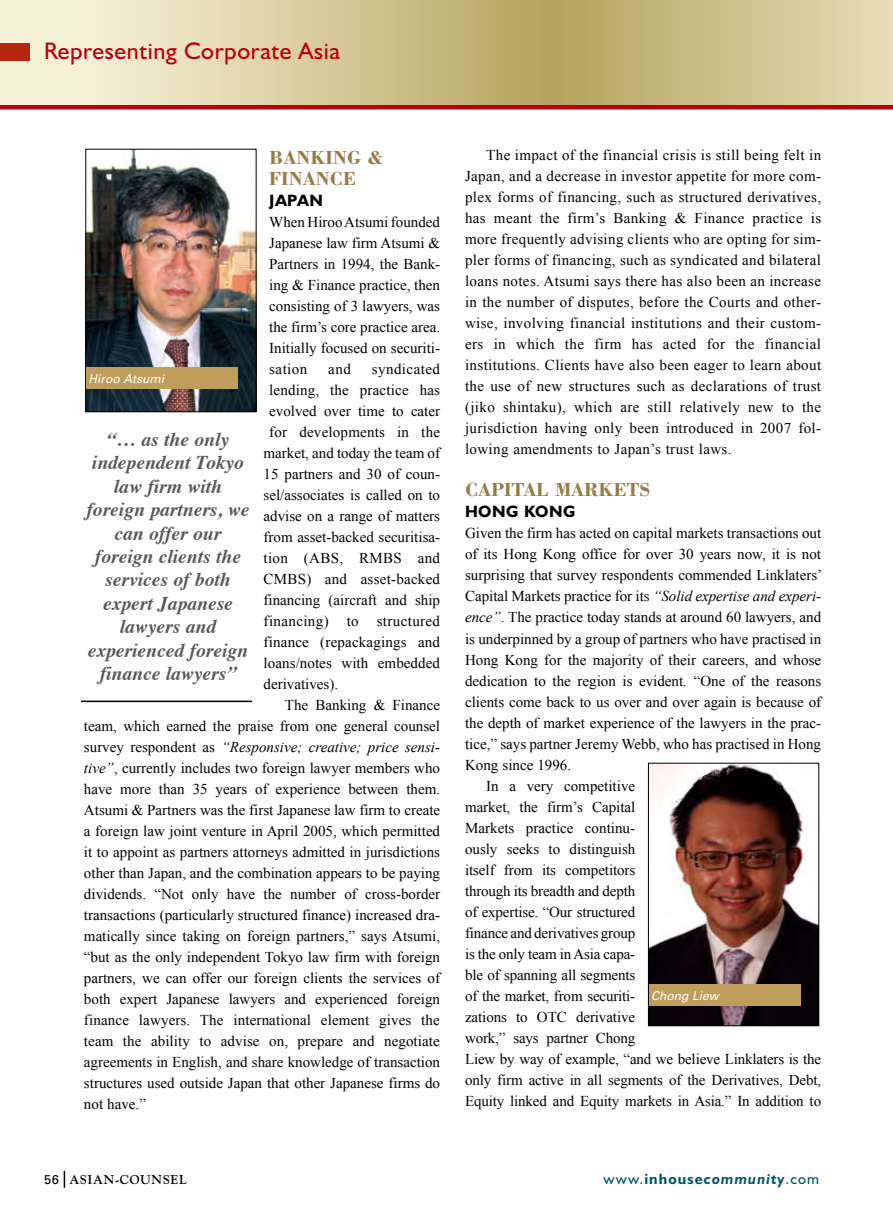
<style>
.page{position:relative;width:893px;height:1212px;background:#fff}
.page>*{position:absolute;margin:0;border:0;box-sizing:border-box;transform-origin:0 0}
.t1{font:24px "Humanist 521 BT";letter-spacing:.025em;color:#ba000e}
.t2{font:italic 700 19.5px/23.4px "Times";color:#595857;text-align:center}
.t3{font:700 19.5px/21px "Bodoni";color:#967b46}
.t4{font:700 16.5px "Humanist 521 BT";letter-spacing:.025em;color:#000}
.t5{font:15px/21px "Times New Roman";color:#000;text-align:justify}
.t6{font:italic 15px "Times New Roman";color:#000}
.t7{font:italic 700 15px "Humanist 521 BT";letter-spacing:.075em;color:#00536a}
.t8{font:15px "Times New Roman";letter-spacing:.025em;color:#000}
.t9{font:15px "Times New Roman";letter-spacing:.02em;color:#000}
.t10{font:15px "Times New Roman";letter-spacing:.03em;color:#000}
.t11{font:700 12.75px "Goudy";letter-spacing:.05em;color:#000}
.t12{font:italic 12px "Univers";color:#fff}
.s1{font-style:normal}
.s2{font-style:italic}
.s3{font-family:"Univers";font-weight:400}
.s4{font-weight:400;font-style:normal}
</style>
<div class="page">
<svg style="left:0;top:0;width:893px;height:110px"></svg>
<div style="left:0;top:43px;width:30px;height:18px;background:#b7270f"></div>
<svg style="left:64px;top:1171px;width:1px;height:17px"></svg>
<img style="left:650px;top:765px;width:167px;height:259px">
<div style="left:648px;top:763px;width:171px;height:263px;border:1px solid #000"></div>
<div style="left:649px;top:984px;width:151px;height:22px;background:#bf9d5a"></div>
<img style="left:87px;top:151px;width:167px;height:259px">
<div style="left:85px;top:149px;width:171px;height:263px;border:1px solid #000"></div>
<div style="left:86px;top:367px;width:152px;height:21px;background:#bf9d5a"></div>
<hr style="left:81px;top:701px;width:171px;height:1px;background:#000">
<h1 class="t1" style="left:44px;top:36px;width:297px">Representing Corporate Asia</h1>
<h2 class="t3" style="left:269px;top:146px;width:115px">BANKING &amp;<br>FINANCE</h2>
<p class="t4" style="left:269px;top:190px;width:55px">JAPAN</p>
<p class="t5" style="left:269px;top:211px;width:172px">When Hiroo Atsumi founded Japanese law firm Atsumi &amp; Partners in 1994, the Bank&shy;ing &amp; Finance practice, then consisting of 3 lawyers, was the firm’s core practice area.<br>Initially focused on securiti&shy;sation</p>
<p class="t5" style="left:328px;top:358px;width:24px">and</p>
<p class="t10" style="left:372px;top:360px;width:70px">syndicated</p>
<p class="t5" style="left:269px;top:379px;width:172px">lending, the practice has</p>
<p class="t5" style="left:269px;top:400px;width:172px">evolved over time to cater</p>
<p class="t5" style="left:269px;top:421px;width:172px">for developments in the</p>
<p class="t5" style="left:264px;top:442px;width:178px">market, and today the team of</p>
<p class="t5" style="left:264px;top:463px;width:178px">15 partners and 30 of coun-</p>
<p class="t5" style="left:264px;top:484px;width:178px">sel/associates is called on to</p>
<p class="t5" style="left:264px;top:505px;width:178px">advise on a range of matters</p>
<p class="t5" style="left:264px;top:526px;width:178px">from asset-backed securitisa-</p>
<p class="t9" style="left:264px;top:549px;width:178px">tion (ABS, RMBS and</p>
<p class="t5" style="left:264px;top:568px;width:178px">CMBS) and asset-backed</p>
<p class="t5" style="left:264px;top:589px;width:178px">financing (aircraft and ship</p>
<p class="t8" style="left:264px;top:612px;width:178px">financing) to structured</p>
<p class="t5" style="left:264px;top:631px;width:178px">finance (repackagings and</p>
<p class="t5" style="left:264px;top:652px;width:178px">loans/notes with embedded</p>
<p class="t5" style="left:264px;top:673px;width:76px">derivatives).</p>
<p class="t5" style="left:285px;top:694px;width:157px">The Banking &amp; Finance</p>
<p class="t5" style="left:84px;top:715px;width:358px">team, which earned the praise from one general counsel</p>
<p class="t6" style="left:84px;top:738px;width:358px"><span class="s1">survey respondent as</span> “Responsive; creative; price sensi-</p>
<p class="t5" style="left:84px;top:757px;width:358px"><span class="s2">tive”</span>, currently includes two foreign lawyer members who</p>
<p class="t5" style="left:84px;top:778px;width:358px">have more than 35 years of experience between them.</p>
<p class="t5" style="left:84px;top:799px;width:358px">Atsumi &amp; Partners was the first Japanese law firm to create</p>
<p class="t5" style="left:84px;top:820px;width:358px">a foreign law joint venture in April 2005, which permitted</p>
<p class="t5" style="left:84px;top:841px;width:358px">it to appoint as partners attorneys admitted in jurisdictions</p>
<p class="t5" style="left:84px;top:862px;width:358px">other than Japan, and the combination appears to be paying</p>
<p class="t5" style="left:84px;top:883px;width:358px">dividends. “Not only have the number of cross-border</p>
<p class="t5" style="left:84px;top:904px;width:358px">transactions (particularly structured finance) increased dra-</p>
<p class="t5" style="left:84px;top:925px;width:358px">matically since taking on foreign partners,” says Atsumi,</p>
<p class="t5" style="left:84px;top:946px;width:358px">“but as the only independent Tokyo law firm with foreign</p>
<p class="t5" style="left:84px;top:967px;width:358px">partners, we can offer our foreign clients the services of</p>
<p class="t5" style="left:84px;top:988px;width:358px">both expert Japanese lawyers and experienced foreign</p>
<p class="t5" style="left:84px;top:1009px;width:357px">finance lawyers. The international element gives the</p>
<p class="t5" style="left:84px;top:1030px;width:357px">team the ability to advise on, prepare and negotiate</p>
<p class="t5" style="left:84px;top:1051px;width:358px">agreements in English, and share knowledge of transaction</p>
<p class="t5" style="left:84px;top:1072px;width:358px">structures used outside Japan that other Japanese firms do</p>
<p class="t5" style="left:84px;top:1093px;width:64px">not have.”</p>
<p class="t12" style="left:88px;top:371px;width:77px">Hiroo Atsumi</p>
<h2 class="t2" style="left:86px;top:426px;width:164px">“… as the only independent Tokyo law firm with foreign partners, we can offer our foreign clients the services of both expert Japanese lawyers and experienced foreign finance lawyers”</h2>
<p class="t5" style="left:465px;top:145px;width:358px;text-indent:21px">The impact of the financial crisis is still being felt in Japan, and a decrease in investor appetite for more com&shy;plex forms of financing, such as structured derivatives, has meant the firm’s Banking &amp; Finance practice is more frequently advising clients who are opting for sim&shy;pler forms of financing, such as syndicated and bilateral loans notes. Atsumi says there has also been an increase in the number of disputes, before the Courts and other&shy;wise, involving financial institutions and their custom&shy;ers in which the firm has acted for the financial institutions. Clients have also been eager to learn about the use of new structures such as declarations of trust (jiko shintaku), which are still relatively new to the jurisdiction having only been introduced in 2007 fol&shy;lowing amendments to Japan’s trust laws.</p>
<h2 class="t3" style="left:465px;top:479px;width:187px">CAPITAL MARKETS</h2>
<p class="t4" style="left:465px;top:502px;width:112px">HONG KONG</p>
<p class="t5" style="left:465px;top:523px;width:358px">Given the firm has acted on capital markets transactions out</p>
<p class="t5" style="left:465px;top:544px;width:358px">of its Hong Kong office for over 30 years now, it is not</p>
<p class="t5" style="left:465px;top:565px;width:359px">surprising that survey respondents commended Linklaters’</p>
<p class="t5" style="left:465px;top:586px;width:358px">Capital Markets practice for its <span class="s2">“Solid expertise and experi-</span></p>
<p class="t5" style="left:465px;top:607px;width:358px"><span class="s2">ence”</span>. The practice today stands at around 60 lawyers, and</p>
<p class="t5" style="left:465px;top:628px;width:358px">is underpinned by a group of partners who have practised in</p>
<p class="t5" style="left:465px;top:649px;width:358px">Hong Kong for the majority of their careers, and whose</p>
<p class="t5" style="left:465px;top:670px;width:358px">dedication to the region is evident. “One of the reasons</p>
<p class="t5" style="left:465px;top:691px;width:358px">clients come back to us over and over again is because of</p>
<p class="t5" style="left:465px;top:712px;width:358px">the depth of market experience of the lawyers in the prac-</p>
<p class="t5" style="left:465px;top:733px;width:358px">tice,” says partner Jeremy Webb, who has practised in Hong</p>
<p class="t5" style="left:465px;top:754px;width:108px">Kong since 1996.</p>
<p class="t5" style="left:486px;top:775px;width:150px">In a very competitive</p>
<p class="t5" style="left:465px;top:796px;width:172px">market, the firm’s Capital</p>
<p class="t5" style="left:465px;top:817px;width:172px">Markets practice continu-</p>
<p class="t5" style="left:465px;top:838px;width:172px">ously seeks to distinguish</p>
<p class="t5" style="left:465px;top:859px;width:172px">itself from its competitors</p>
<p class="t5" style="left:465px;top:880px;width:172px">through its breadth and depth</p>
<p class="t5" style="left:465px;top:901px;width:172px">of expertise. “Our structured</p>
<p class="t5" style="left:465px;top:922px;width:172px">finance and derivatives group</p>
<p class="t5" style="left:465px;top:943px;width:172px">is the only team in Asia capa-</p>
<p class="t5" style="left:465px;top:964px;width:172px">ble of spanning all segments</p>
<p class="t5" style="left:465px;top:985px;width:172px">of the market, from securiti-</p>
<p class="t5" style="left:465px;top:1006px;width:172px">zations to OTC derivative</p>
<p class="t5" style="left:465px;top:1027px;width:172px">work,” says partner Chong</p>
<p class="t5" style="left:465px;top:1048px;width:358px">Liew by way of example, “and we believe Linklaters is the</p>
<p class="t5" style="left:465px;top:1069px;width:358px">only firm active in all segments of the Derivatives, Debt,</p>
<p class="t5" style="left:465px;top:1090px;width:358px">Equity linked and Equity markets in Asia.” In addition to</p>
<p class="t12" style="left:651px;top:988px;width:69px">Chong Liew</p>
<p class="t11" style="left:44px;top:1172px;width:144px"><span class="s3">56</span> ASIAN-COUNSEL</p>
<p class="t7" style="left:603px;top:1169px;width:217px"><span class="s4">www.</span><span class="s1">INHOUSE</span>community<span class="s4">.com</span></p>
</div>
